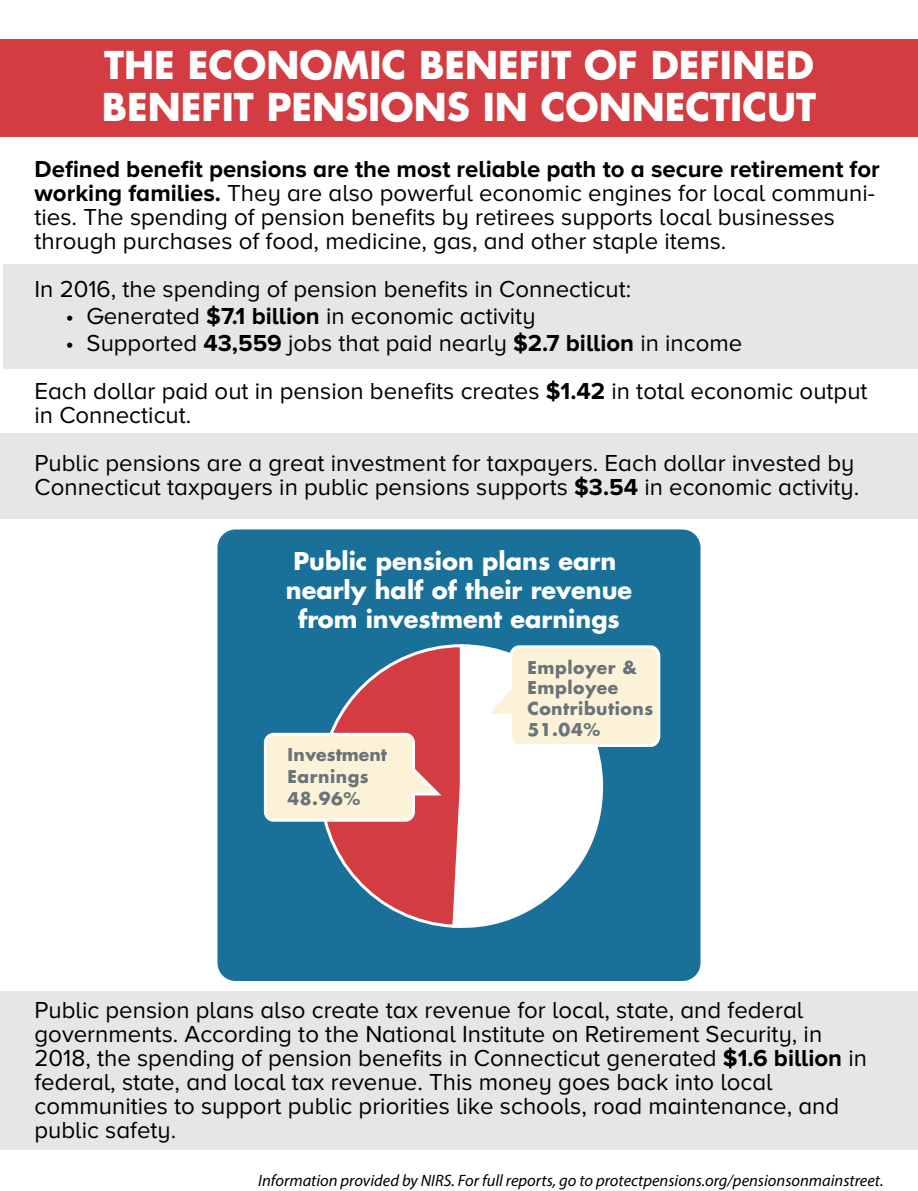
<style>
.page{position:relative;width:918px;height:1191px;background:#fff}
.page>*{position:absolute;margin:0;border:0;box-sizing:border-box;transform-origin:0 0}
.t1{font:700 37.5px/42px "Futura";color:#fff}
.t2{font:24px/24px "Proxima Nova A";color:#000}
.t3{font:700 24px/28.8px "Futura";color:#fff;text-align:center}
.t4{font:700 17.25px/20.7px "Futura";letter-spacing:.03em;color:#6a737b}
.t5{font:italic 16.5px "Myriad Pro";color:#000}
.s1{font-weight:700}
</style>
<div class="page">
<div style="left:0;top:39px;width:918px;height:97px;background:#d33d42"></div>
<div style="left:3px;top:264px;width:915px;height:105px;background:#e6e6e6"></div>
<div style="left:0;top:992px;width:918px;height:158px;background:#e6e6e6"></div>
<div style="left:218px;top:530px;width:482px;height:451px;background:#19719a;border-radius:18px"></div>
<div style="left:0;top:434px;width:918px;height:85px;background:#e6e6e6"></div>
<svg style="left:263px;top:644px;width:398px;height:284px"></svg>
<h1 class="t1" style="left:102px;top:43px;width:716px">THE ECONOMIC BENEFIT OF DEFINED<br>BENEFIT PENSIONS IN CONNECTICUT</h1>
<p class="t2" style="left:34px;top:156px;width:847px"><span class="s1">Defined benefit pensions are the most reliable path to a secure retirement for working families.</span> They are also powerful economic engines for local communi&shy;ties. The spending of pension benefits by retirees supports local businesses through purchases of food, medicine, gas, and other staple items.</p>
<p class="t2" style="left:34px;top:276px;width:598px">In 2016, the spending of pension benefits in Connecticut:</p>
<p class="t2" style="left:66px;top:303px;width:472px">• Generated <span class="s1">$7.1 billion</span> in economic activity</p>
<p class="t2" style="left:34px;top:318px;width:835px;line-height:48px;text-indent:31px">• Supported <span class="s1">43,559</span> jobs that paid nearly <span class="s1">$2.7 billion</span> in income<br>Each dollar paid out in pension benefits creates <span class="s1">$1.42</span> in total economic output</p>
<p class="t2" style="left:34px;top:390px;width:822px;line-height:48px">in Connecticut.<br>Public pensions are a great investment for taxpayers. Each dollar invested by</p>
<p class="t2" style="left:34px;top:474px;width:826px">Connecticut taxpayers in public pensions supports <span class="s1">$3.54</span> in economic activity.</p>
<p class="t3" style="left:286px;top:546px;width:348px">Public pension plans earn nearly half of their revenue from investment earnings</p>
<p class="t4" style="left:288px;top:743px;width:101px;line-height:22.5px">Investment<br>Earnings<br>48.96%</p>
<p class="t4" style="left:527px;top:657px;width:127px">Employer &amp;<br>Employee<br>Contributions<br>51.04%</p>
<p class="t2" style="left:34px;top:998px;width:834px">Public pension plans also create tax revenue for local, state, and federal governments. According to the National Institute on Retirement Security, in 2018, the spending of pension benefits in Connecticut generated <span class="s1">$1.6 billion</span> in federal, state, and local tax revenue. This money goes back into local communities to support public priorities like schools, road maintenance, and public safety.</p>
<p class="t5" style="left:258px;top:1170px;width:627px">Information provided by NIRS. For full reports, go to protectpensions.org/pensionsonmainstreet.</p>
</div>
